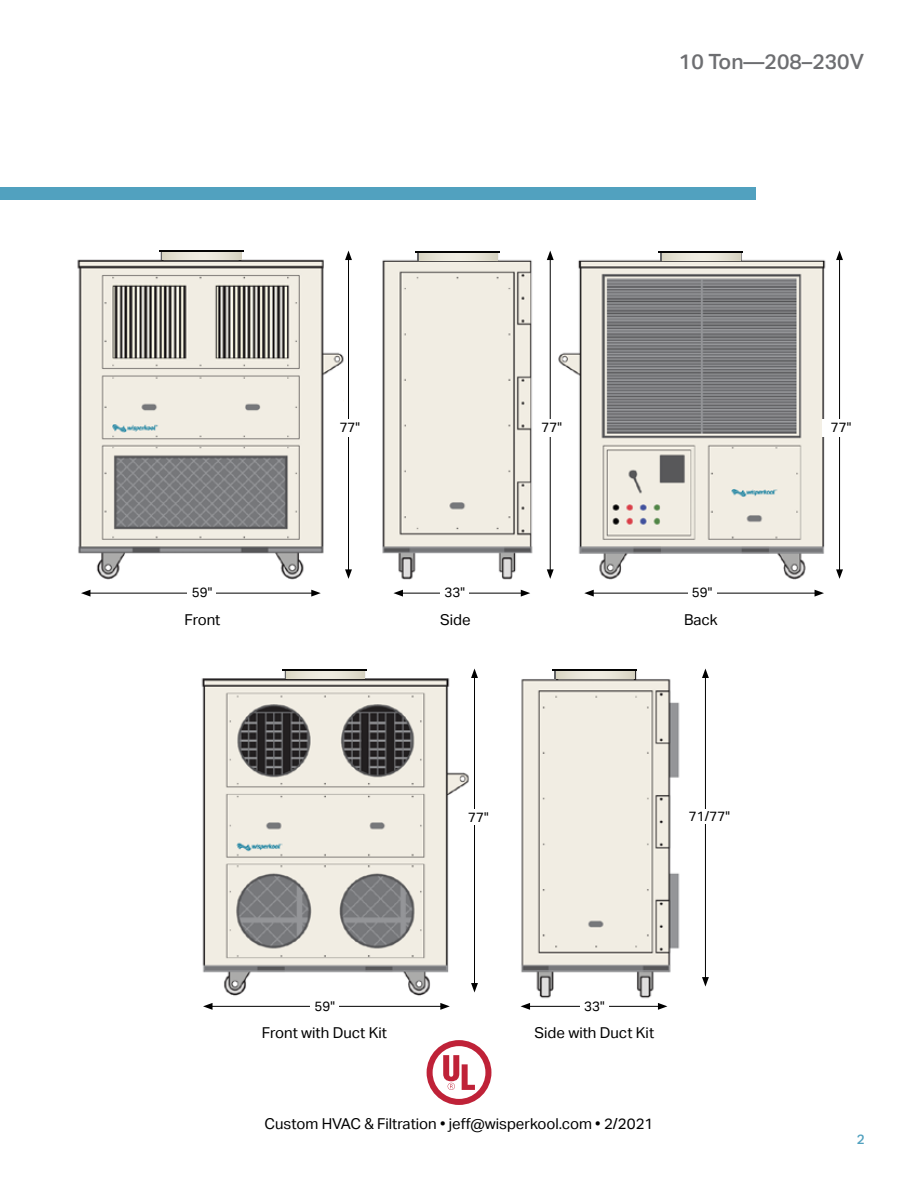
<style>
.page{position:relative;width:918px;height:1188px;background:#fff}
.page>*{position:absolute;margin:0;border:0;box-sizing:border-box;transform-origin:0 0}
.t1{font:500 21px "Aktiv Grotesk";color:#6d6e71}
.t2{font:15px "Aktiv Grotesk";color:#000}
.t3{font:13.5px "Aktiv Grotesk";color:#000}
.t4{font:500 13.5px "Aktiv Grotesk";color:#51a1bf}
</style>
<div class="page">
<img style="left:77px;top:250px;width:749px;height:330px">
<svg style="left:162px;top:252px;width:79px;height:8px"></svg>
<hr style="left:159px;top:251px;width:85px;height:1px;background:#050505">
<svg style="left:418px;top:252px;width:80px;height:8px"></svg>
<hr style="left:415px;top:251px;width:85px;height:1px;background:#050505">
<svg style="left:661px;top:252px;width:80px;height:8px"></svg>
<hr style="left:659px;top:251px;width:84px;height:1px;background:#050505">
<div style="left:344px;top:248px;width:17px;height:334px;background:#fff"></div>
<div style="left:539px;top:248px;width:17px;height:334px;background:#fff"></div>
<img style="left:201px;top:669px;width:479px;height:330px">
<svg style="left:555px;top:671px;width:80px;height:8px"></svg>
<hr style="left:553px;top:670px;width:84px;height:1px;background:#050505">
<svg style="left:285px;top:670px;width:80px;height:8px"></svg>
<hr style="left:283px;top:669px;width:84px;height:1px;background:#050505">
<div style="left:470px;top:662px;width:25px;height:346px;background:#fff"></div>
<div style="left:676px;top:814px;width:49px;height:15px;background:#fff"></div>
<div style="left:0;top:187px;width:756px;height:12px;background:#51a1bf"></div>
<svg style="left:427px;top:1040px;width:64px;height:65px"></svg>
<hr style="left:348px;top:258px;width:1px;height:314px;background:#000">
<svg style="left:345px;top:251px;width:7px;height:9px"></svg>
<svg style="left:345px;top:569px;width:7px;height:10px"></svg>
<div style="left:332px;top:419px;width:36px;height:17px;background:#fff"></div>
<hr style="left:550px;top:258px;width:1px;height:314px;background:#000">
<svg style="left:547px;top:251px;width:7px;height:9px"></svg>
<svg style="left:547px;top:569px;width:7px;height:10px"></svg>
<div style="left:533px;top:419px;width:37px;height:17px;background:#fff"></div>
<hr style="left:839px;top:258px;width:1px;height:314px;background:#000">
<svg style="left:836px;top:251px;width:7px;height:9px"></svg>
<svg style="left:836px;top:569px;width:7px;height:10px"></svg>
<div style="left:823px;top:419px;width:36px;height:17px;background:#fff"></div>
<hr style="left:88px;top:593px;width:226px;height:1px;background:#000">
<svg style="left:311px;top:590px;width:10px;height:7px"></svg>
<svg style="left:81px;top:590px;width:9px;height:7px"></svg>
<hr style="left:591px;top:593px;width:226px;height:1px;background:#000">
<svg style="left:815px;top:590px;width:9px;height:7px"></svg>
<svg style="left:584px;top:590px;width:10px;height:7px"></svg>
<hr style="left:401px;top:593px;width:122px;height:1px;background:#000">
<svg style="left:521px;top:590px;width:9px;height:7px"></svg>
<svg style="left:393px;top:590px;width:10px;height:7px"></svg>
<div style="left:188px;top:584px;width:28px;height:17px;background:#fff"></div>
<div style="left:688px;top:584px;width:28px;height:17px;background:#fff"></div>
<div style="left:441px;top:584px;width:28px;height:17px;background:#fff"></div>
<hr style="left:474px;top:676px;width:1px;height:309px;background:#000">
<svg style="left:471px;top:669px;width:7px;height:9px"></svg>
<svg style="left:471px;top:983px;width:7px;height:10px"></svg>
<div style="left:463px;top:809px;width:31px;height:16px;background:#fff"></div>
<hr style="left:705px;top:676px;width:1px;height:303px;background:#000">
<svg style="left:702px;top:669px;width:7px;height:9px"></svg>
<svg style="left:702px;top:977px;width:7px;height:10px"></svg>
<div style="left:688px;top:809px;width:42px;height:15px;background:#fff"></div>
<hr style="left:210px;top:1006px;width:233px;height:1px;background:#000">
<svg style="left:440px;top:1003px;width:10px;height:7px"></svg>
<svg style="left:203px;top:1003px;width:10px;height:7px"></svg>
<hr style="left:528px;top:1006px;width:132px;height:1px;background:#000">
<svg style="left:658px;top:1003px;width:9px;height:7px"></svg>
<svg style="left:521px;top:1003px;width:9px;height:7px"></svg>
<div style="left:311px;top:997px;width:28px;height:17px;background:#fff"></div>
<div style="left:580px;top:997px;width:29px;height:17px;background:#fff"></div>
<h1 class="t1" style="left:679px;top:49px;width:187px">10 Ton—208–230V</h1>
<p class="t3" style="left:340px;top:420px;width:22px">77"</p>
<p class="t3" style="left:541px;top:420px;width:22px">77"</p>
<p class="t3" style="left:831px;top:420px;width:22px">77"</p>
<p class="t3" style="left:192px;top:585px;width:22px">59"</p>
<p class="t3" style="left:445px;top:585px;width:22px">33"</p>
<p class="t3" style="left:692px;top:585px;width:22px">59"</p>
<p class="t2" style="left:185px;top:611px;width:37px">Front</p>
<p class="t2" style="left:440px;top:611px;width:32px">Side</p>
<p class="t2" style="left:684px;top:611px;width:35px">Back</p>
<p class="t3" style="left:468px;top:809px;width:22px">77"</p>
<p class="t3" style="left:689px;top:809px;width:42px">71/77"</p>
<p class="t3" style="left:315px;top:998px;width:22px">59"</p>
<p class="t3" style="left:584px;top:998px;width:22px">33"</p>
<p class="t2" style="left:262px;top:1024px;width:127px">Front with Duct Kit</p>
<p class="t2" style="left:535px;top:1024px;width:121px">Side with Duct Kit</p>
<p class="t2" style="left:265px;top:1115px;width:390px">Custom HVAC &amp; Filtration • jeff@wisperkool.com • 2/2021</p>
<p class="t4" style="left:857px;top:1131px;width:9px">2</p>
</div>
